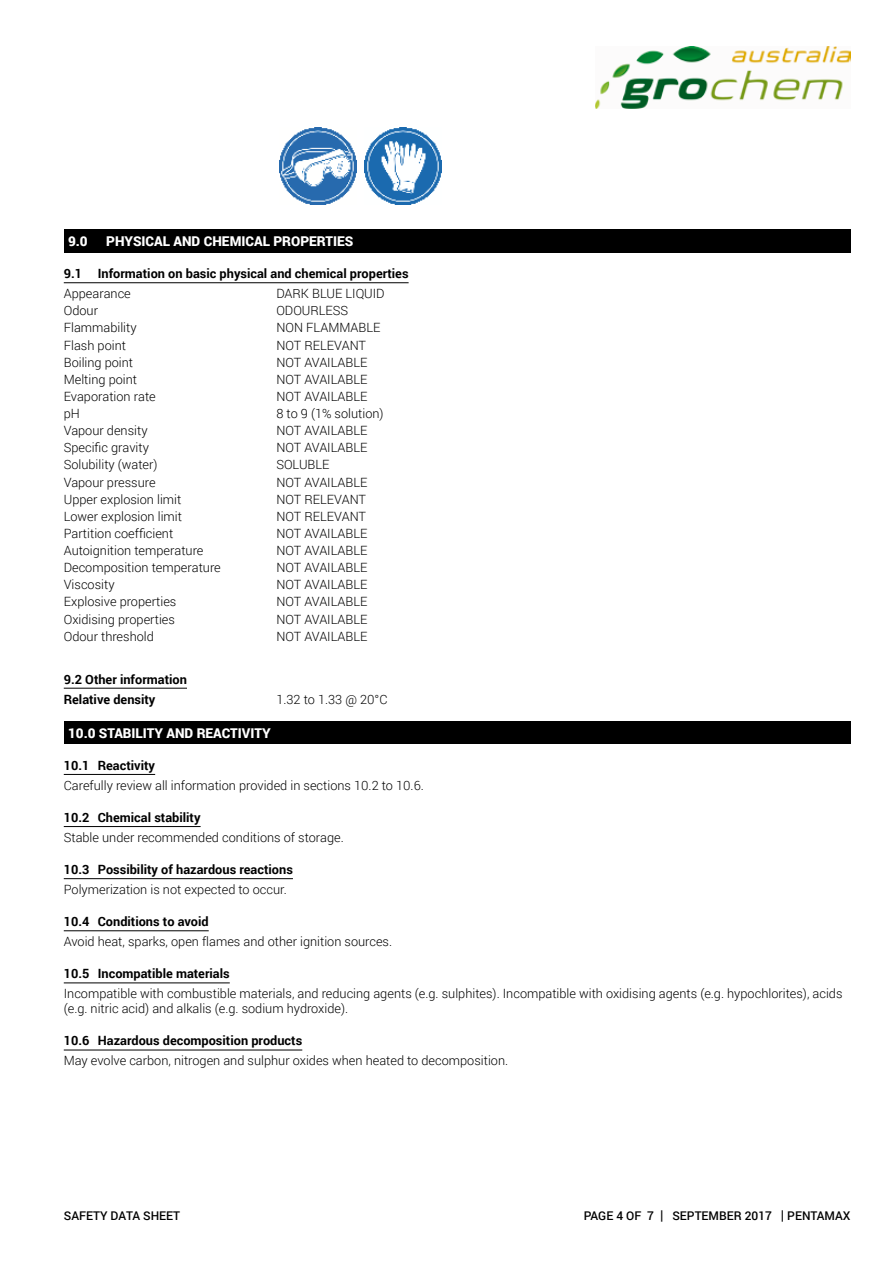
<style>
.page{position:relative;width:893px;height:1263px;background:#fff}
.page>*{position:absolute;margin:0;border:0;box-sizing:border-box;transform-origin:0 0}
.t1{font:900 13.5px "Roboto";color:#fff}
.t2{font:300 12.75px/15px "Roboto";color:#000}
.t3{font:700 12.75px/20.1px "Roboto";color:#000}
.t4{font:500 12px "Roboto";color:#000}
.s1{font-size:13.5px}
</style>
<div class="page">
<img style="left:595px;top:46px;width:255px;height:62px">
<div style="left:64px;top:230px;width:786px;height:23px;background:#000"></div>
<hr style="left:64px;top:282px;width:345px;height:1px;background:#000">
<hr style="left:64px;top:688px;width:123px;height:1px;background:#000">
<div style="left:64px;top:721px;width:786px;height:23px;background:#000"></div>
<hr style="left:64px;top:774px;width:91px;height:1px;background:#000">
<hr style="left:64px;top:826px;width:137px;height:1px;background:#000">
<hr style="left:64px;top:878px;width:229px;height:1px;background:#000">
<hr style="left:64px;top:930px;width:145px;height:1px;background:#000">
<hr style="left:64px;top:982px;width:166px;height:1px;background:#000">
<hr style="left:64px;top:1050px;width:238px;height:1px;background:#000">
<img style="left:279px;top:128px;width:77px;height:76px">
<img style="left:365px;top:128px;width:76px;height:76px">
<p class="t1" style="left:68px;top:232px;width:21px">9.0</p>
<p class="t1" style="left:106px;top:232px;width:248px">PHYSICAL AND CHEMICAL PROPERTIES</p>
<p class="t3" style="left:64px;top:263px;width:346px">9.1 Information on basic physical and chemical properties</p>
<p class="t2" style="left:64px;top:286px;width:69px">Appearance</p>
<p class="t2" style="left:276px;top:286px;width:110px">DARK BLUE LIQUID</p>
<p class="t2" style="left:64px;top:303px;width:36px">Odour</p>
<p class="t2" style="left:276px;top:303px;width:73px">ODOURLESS</p>
<p class="t2" style="left:64px;top:320px;width:74px">Flammability</p>
<p class="t2" style="left:276px;top:320px;width:106px">NON FLAMMABLE</p>
<p class="t2" style="left:64px;top:337px;width:64px">Flash point</p>
<p class="t2" style="left:276px;top:337px;width:91px">NOT RELEVANT</p>
<p class="t2" style="left:64px;top:354px;width:71px">Boiling point</p>
<p class="t2" style="left:276px;top:354px;width:93px">NOT AVAILABLE</p>
<p class="t2" style="left:64px;top:371px;width:75px">Melting point</p>
<p class="t2" style="left:276px;top:371px;width:93px">NOT AVAILABLE</p>
<p class="t2" style="left:64px;top:388px;width:94px">Evaporation rate</p>
<p class="t2" style="left:276px;top:388px;width:93px">NOT AVAILABLE</p>
<p class="t2" style="left:64px;top:406px;width:18px">pH</p>
<p class="t2" style="left:276px;top:406px;width:109px">8 to 9 (1% solution)</p>
<p class="t2" style="left:64px;top:423px;width:85px">Vapour density</p>
<p class="t2" style="left:276px;top:423px;width:93px">NOT AVAILABLE</p>
<p class="t2" style="left:64px;top:440px;width:87px">Specific gravity</p>
<p class="t2" style="left:276px;top:440px;width:93px">NOT AVAILABLE</p>
<p class="t2" style="left:64px;top:457px;width:95px">Solubility (water)</p>
<p class="t2" style="left:276px;top:457px;width:55px">SOLUBLE</p>
<p class="t2" style="left:64px;top:474px;width:93px">Vapour pressure</p>
<p class="t2" style="left:276px;top:474px;width:93px">NOT AVAILABLE</p>
<p class="t2" style="left:64px;top:491px;width:119px">Upper explosion limit</p>
<p class="t2" style="left:276px;top:491px;width:91px">NOT RELEVANT</p>
<p class="t2" style="left:64px;top:508px;width:120px">Lower explosion limit</p>
<p class="t2" style="left:276px;top:508px;width:91px">NOT RELEVANT</p>
<p class="t2" style="left:64px;top:525px;width:111px">Partition coefficient</p>
<p class="t2" style="left:276px;top:525px;width:93px">NOT AVAILABLE</p>
<p class="t2" style="left:64px;top:543px;width:141px">Autoignition temperature</p>
<p class="t2" style="left:276px;top:543px;width:93px">NOT AVAILABLE</p>
<p class="t2" style="left:64px;top:560px;width:159px">Decomposition temperature</p>
<p class="t2" style="left:276px;top:560px;width:93px">NOT AVAILABLE</p>
<p class="t2" style="left:64px;top:577px;width:52px">Viscosity</p>
<p class="t2" style="left:276px;top:577px;width:93px">NOT AVAILABLE</p>
<p class="t2" style="left:64px;top:594px;width:114px">Explosive properties</p>
<p class="t2" style="left:276px;top:594px;width:93px">NOT AVAILABLE</p>
<p class="t2" style="left:64px;top:611px;width:113px">Oxidising properties</p>
<p class="t2" style="left:276px;top:611px;width:93px">NOT AVAILABLE</p>
<p class="t2" style="left:64px;top:628px;width:92px">Odour threshold</p>
<p class="t2" style="left:276px;top:628px;width:93px">NOT AVAILABLE</p>
<p class="t3" style="left:64px;top:668px;width:125px">9.2 Other information<br>Relative density</p>
<p class="t2" style="left:276px;top:691px;width:113px">1.32 to 1.33 @ 20°C</p>
<p class="t1" style="left:68px;top:723px;width:204px">10.0 STABILITY AND REACTIVITY</p>
<p class="t3" style="left:64px;top:755px;width:93px">10.1 Reactivity</p>
<p class="t2" style="left:64px;top:777px;width:361px">Carefully review all information provided in sections 10.2 to 10.6.</p>
<p class="t3" style="left:64px;top:807px;width:138px">10.2 Chemical stability</p>
<p class="t2" style="left:64px;top:829px;width:282px">Stable under recommended conditions of storage.</p>
<p class="t3" style="left:64px;top:859px;width:231px">10.3 Possibility of hazardous reactions</p>
<p class="t2" style="left:64px;top:882px;width:225px">Polymerization is not expected to occur.</p>
<p class="t3" style="left:64px;top:911px;width:146px">10.4 Conditions to avoid</p>
<p class="t2" style="left:64px;top:934px;width:330px">Avoid heat, sparks, open flames and other ignition sources.</p>
<p class="t3" style="left:64px;top:963px;width:167px">10.5 Incompatible materials</p>
<p class="t2" style="left:64px;top:986px;width:780px">Incompatible with combustible materials, and reducing agents (e.g. sulphites). Incompatible with oxidising agents (e.g. hypochlorites), acids (e.g. nitric acid) and alkalis (e.g. sodium hydroxide).</p>
<p class="t3" style="left:64px;top:1030px;width:240px">10.6 Hazardous decomposition products</p>
<p class="t2" style="left:64px;top:1053px;width:446px">May evolve carbon, nitrogen and sulphur oxides when heated to decomposition.</p>
<p class="t4" style="left:64px;top:1208px;width:118px">SAFETY DATA SHEET</p>
<p class="t4" style="left:584px;top:1208px;width:268px">PAGE 4 OF 7 <span class="s1">|</span> SEPTEMBER 2017 <span class="s1">|</span> PENTAMAX</p>
</div>
